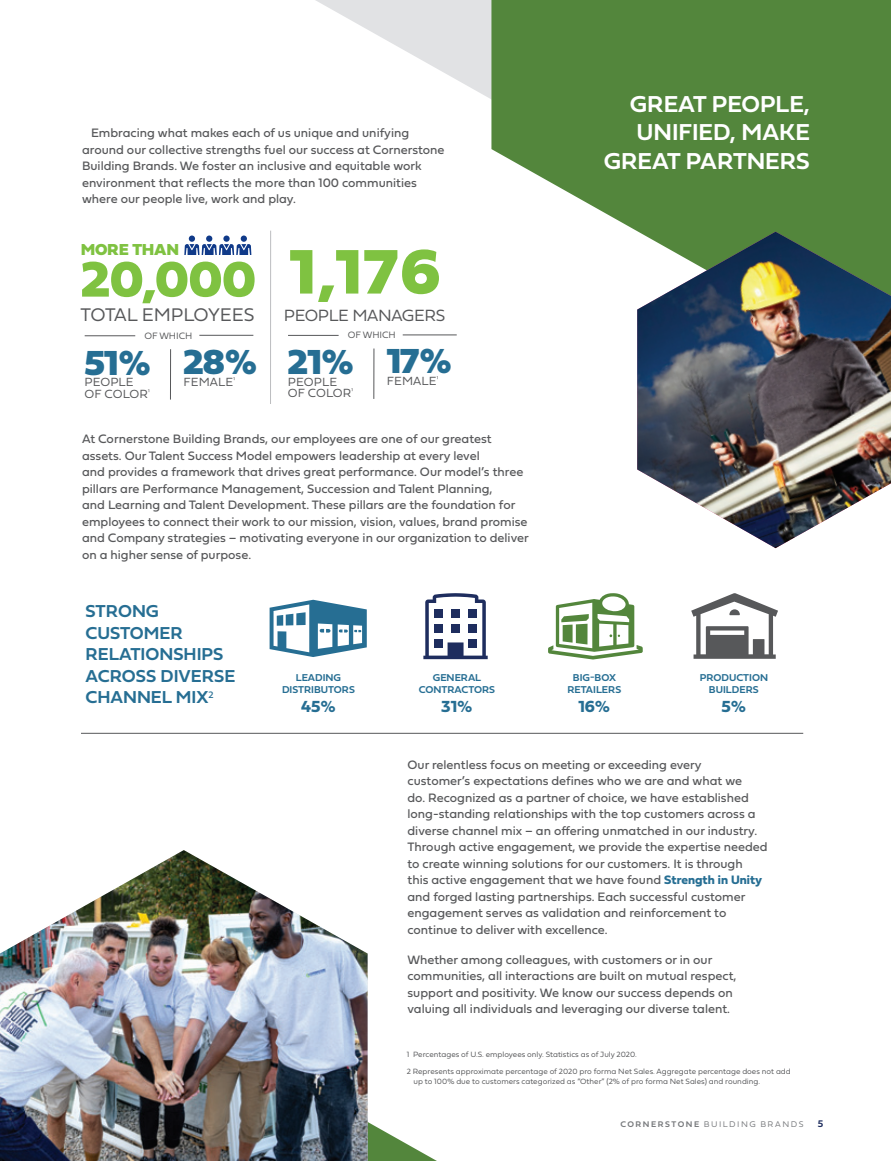
<style>
.page{position:relative;width:891px;height:1161px;background:#fff}
.page>*{position:absolute;margin:0;border:0;box-sizing:border-box;transform-origin:0 0}
.t1{font:65.55px "Fieldwork Geo Black";color:#7fc241}
.t2{font:52.05px "Fieldwork Geo Black";color:#7fc241}
.t3{font:36.3px "Fieldwork Geo Black";letter-spacing:-.02em;color:#266e93}
.t4{font:24px/28.5px "Fieldwork Geo Demibold";color:#fff;text-align:right}
.t5{font:19.05px "Fieldwork Geo Light";color:#57585a}
.t6{font:18px/21.6px "Fieldwork Geo Demibold";color:#266e93}
.t7{font:16.95px "Fieldwork Geo Light";letter-spacing:-.02em;color:#57585a}
.t8{font:16.8px "Fieldwork Geo Bold";color:#266e93}
.t9{font:16.5px "Fieldwork Geo Black";letter-spacing:.005em;color:#7fc241}
.t10{font:12.75px/16.5px "Fieldwork Geo Regular";color:#57585a}
.t11{font:12.3px/11.6px "Fieldwork Geo Light";letter-spacing:.01em;color:#57585a}
.t12{font:10.35px/12px "Fieldwork Geo Demibold";color:#266e93;text-align:center}
.t13{font:10.05px "Fieldwork Geo Demibold";color:#1e2d5e}
.t14{font:9.6px "Fieldwork Geo Light";color:#57585a}
.t15{font:8.55px "Fieldwork Geo Light";letter-spacing:.175em;color:#787a7d}
.t16{font:7.95px/17.2px "Fieldwork Geo Light";color:#57585a}
.s1{font-family:"Fieldwork Geo Bold";color:#266e93}
.s2{font-family:"Fieldwork Geo Demibold"}
</style>
<div class="page">
<svg style="left:315px;top:0;width:176px;height:99px"></svg>
<div style="left:491px;top:0;width:400px;height:232px;background:#53863c"></div>
<svg style="left:368px;top:1122px;width:69px;height:39px"></svg>
<svg style="left:184px;top:236px;width:67px;height:19px"></svg>
<hr style="left:85px;top:335px;width:50px;height:1px;background:#57585a">
<hr style="left:199px;top:335px;width:54px;height:1px;background:#57585a">
<hr style="left:170px;top:349px;width:1px;height:51px;background:#57585a">
<hr style="left:288px;top:335px;width:51px;height:1px;background:#57585a">
<hr style="left:403px;top:335px;width:54px;height:1px;background:#57585a">
<hr style="left:374px;top:349px;width:1px;height:50px;background:#57585a">
<hr style="left:270px;top:231px;width:1px;height:173px;background:#bcbdc0">
<img style="left:0;top:850px;width:368px;height:311px">
<img style="left:637px;top:232px;width:254px;height:316px">
<svg style="left:270px;top:600px;width:97px;height:57px"></svg>
<svg style="left:423px;top:593px;width:65px;height:66px"></svg>
<div style="left:469px;top:624px;width:8px;height:9px;background:#1e2d5e"></div>
<div style="left:469px;top:639px;width:8px;height:9px;background:#1e2d5e"></div>
<div style="left:451px;top:624px;width:9px;height:9px;background:#1e2d5e"></div>
<div style="left:434px;top:639px;width:8px;height:9px;background:#1e2d5e"></div>
<div style="left:434px;top:624px;width:8px;height:9px;background:#1e2d5e"></div>
<div style="left:469px;top:609px;width:8px;height:8px;background:#1e2d5e"></div>
<div style="left:451px;top:609px;width:9px;height:8px;background:#1e2d5e"></div>
<div style="left:434px;top:609px;width:8px;height:8px;background:#1e2d5e"></div>
<svg style="left:548px;top:593px;width:95px;height:67px"></svg>
<svg style="left:691px;top:593px;width:87px;height:66px"></svg>
<hr style="left:81px;top:733px;width:722px;height:1px;background:#57585a">
<p class="t10" style="left:82px;top:126px;width:364px;text-indent:9px">Embracing what makes each of us unique and unifying around our collective strengths fuel our success at Cornerstone Building Brands. We foster an inclusive and equitable work environment that reflects the more than 100 communities where our people live, work and play.</p>
<p class="t9" style="left:81px;top:240px;width:99px">MORE THAN</p>
<h2 class="t2" style="left:81px;top:248px;width:176px">20,000</h2>
<h3 class="t5" style="left:81px;top:308px;width:175px">TOTAL EMPLOYEES</h3>
<p class="t14" style="left:144px;top:332px;width:50px">OF WHICH</p>
<h3 class="t3" style="left:85px;top:341px;width:68px">51%</h3>
<p class="t11" style="left:85px;top:378px;width:67px">PEOPLE<br>OF COLOR<sup>¹</sup></p>
<h3 class="t3" style="left:184px;top:340px;width:76px">28%</h3>
<p class="t11" style="left:184px;top:377px;width:53px">FEMALE<sup>¹</sup></p>
<h1 class="t1" style="left:290px;top:233px;width:152px">1,176</h1>
<h3 class="t7" style="left:284px;top:310px;width:163px">PEOPLE MANAGERS</h3>
<p class="t14" style="left:348px;top:332px;width:50px">OF WHICH</p>
<h3 class="t3" style="left:288px;top:340px;width:68px">21%</h3>
<p class="t11" style="left:288px;top:377px;width:67px">PEOPLE<br>OF COLOR<sup>¹</sup></p>
<h3 class="t3" style="left:387px;top:340px;width:67px">17%</h3>
<p class="t11" style="left:387px;top:376px;width:53px">FEMALE<sup>¹</sup></p>
<p class="t10" style="left:82px;top:432px;width:448px">At Cornerstone Building Brands, our employees are one of our greatest assets. Our Talent Success Model empowers leadership at every level<br>and provides a framework that drives great performance. Our model’s three pillars are Performance Management, Succession and Talent Planning,<br>and Learning and Talent Development. -ese pillars are the foundation for employees to connect their work to our mission, vision, values, brand promise and Company strategies – motivating everyone in our organization to deliver on a higher sense of purpose.</p>
<h3 class="t6" style="left:86px;top:602px;width:151px">STRONG<br>CUSTOMER<br>RELATIONSHIPS<br>ACROSS DIVERSE<br>CHANNEL MIX<sup>2</sup></h3>
<p class="t12" style="left:282px;top:672px;width:74px">LEADING<br>DISTRIBUTORS</p>
<h3 class="t8" style="left:301px;top:700px;width:36px">45%</h3>
<p class="t12" style="left:419px;top:672px;width:78px">GENERAL<br>CONTRACTORS</p>
<h3 class="t8" style="left:441px;top:700px;width:33px">31%</h3>
<h3 class="t4" style="left:604px;top:92px;width:208px">GREAT PEOPLE,<br>UNIFIED, MAKE<br>GREAT PARTNERS</h3>
<p class="t12" style="left:567px;top:672px;width:55px">BIG-BOX<br>RETAILERS</p>
<h3 class="t8" style="left:578px;top:700px;width:34px">16%</h3>
<p class="t12" style="left:700px;top:672px;width:70px">PRODUCTION<br>BUILDERS</p>
<h3 class="t8" style="left:721px;top:700px;width:26px">5%</h3>
<p class="t10" style="left:408px;top:758px;width:362px">Our relentless focus on meeting or exceeding every customer’s expectations defines who we are and what we<br>do. Recognized as a partner of choice, we have established long-standing relationships with the top customers across a diverse channel mix – an offering unmatched in our industry. -rough active engagement, we provide the expertise needed to create winning solutions for our customers. It is through<br>this active engagement that we have found <span class="s1">Strength in Unity </span>and forged lasting partnerships. Each successful customer engagement serves as validation and reinforcement to continue to deliver with excellence.</p>
<p class="t10" style="left:408px;top:953px;width:331px">Whether among colleagues, with customers or in our communities, all interactions are built on mutual respect, support and positivity. We know our success depends on valuing all individuals and leveraging our diverse talent.</p>
<p class="t16" style="left:407px;top:1046px;width:386px">1 Percentages of U.S. employees only. Statistics as of July 2020.<br>2 Represents approximate percentage of 2020 pro forma Net Sales. Aggregate percentage does not add</p>
<p class="t16" style="left:413px;top:1074px;width:348px">up to 100% due to customers categorized as “Other” (2% of pro forma Net Sales) and rounding.</p>
<p class="t15" style="left:620px;top:1121px;width:185px"><span class="s2">CORNERSTONE</span> BUILDING BRANDS</p>
<p class="t13" style="left:818px;top:1120px;width:7px">5</p>
</div>
